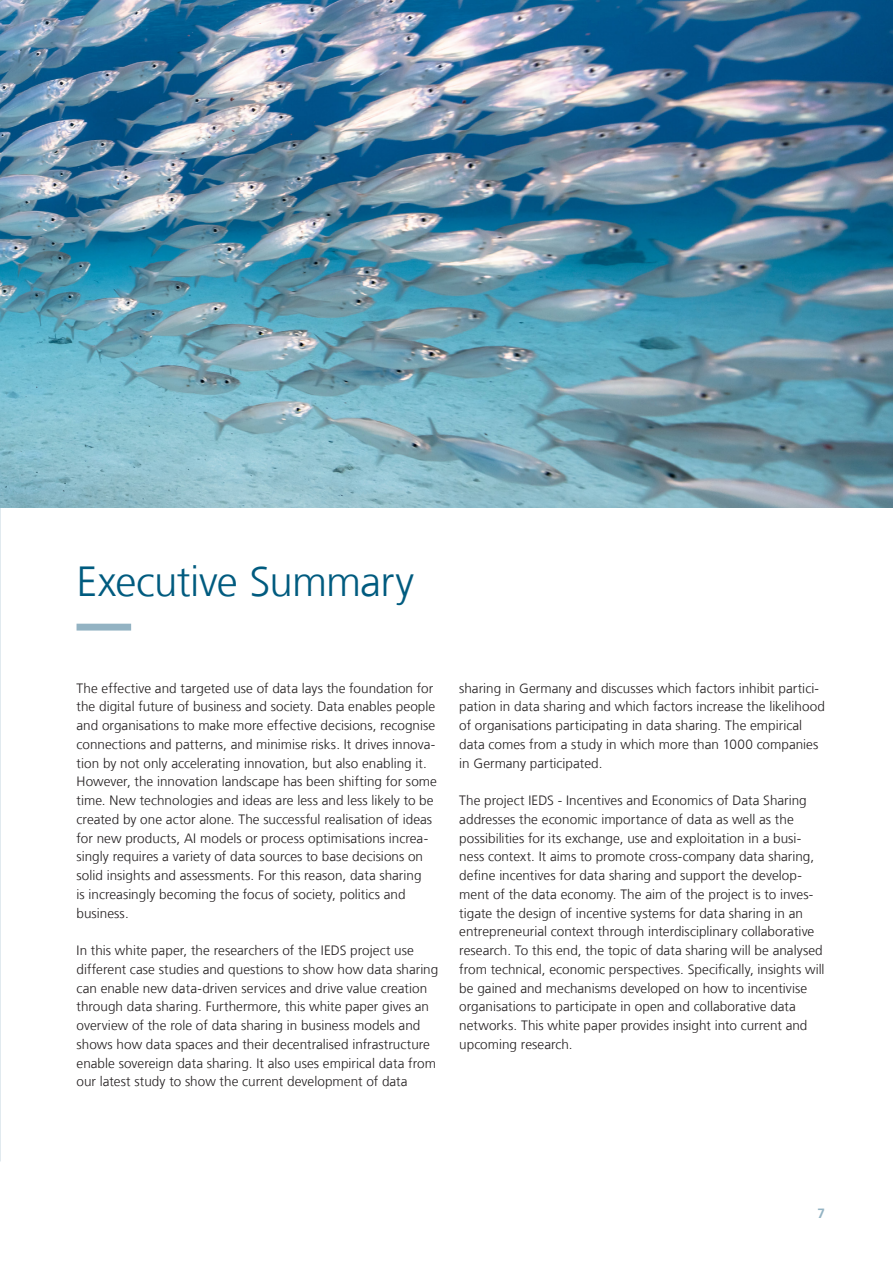
<style>
.page{position:relative;width:893px;height:1263px;background:#fff}
.page>*{position:absolute;margin:0;border:0;box-sizing:border-box;transform-origin:0 0}
.Ueberschrift_28_33_6{font:300 42px "Frutiger LT Com";letter-spacing:-.02em;color:#005b7f}
.Fliesstext_9_12_5_sc{font:300 13.5px/18.8px "Frutiger LT Com";color:#231f20}
.t1{font:700 13.5px "Frutiger LT Com";color:#93b3c3}
</style>
<div class="page">
<svg style="left:77px;top:624px;width:55px;height:6px"></svg>
<hr style="left:0;top:149px;width:1px;height:1012px;background:#c4d5df">
<img style="left:0;top:0;width:893px;height:507px">
<p class="Ueberschrift_28_33_6" style="left:77px;top:557px;width:339px">Executive Summary</p>
<p class="Fliesstext_9_12_5_sc" style="left:77px;top:679px;width:362px">The effective and targeted use of data lays the foundation for the digital future of business and society. Data enables people and organisations to make more effective decisions, recognise connections and patterns, and minimise risks. It drives innova&shy;tion by not only accelerating innovation, but also enabling it.<br>However, the innovation landscape has been shifting for some time. New technologies and ideas are less and less likely to be created by one actor alone. The successful realisation of ideas for new products, AI models or process optimisations increa&shy;singly requires a variety of data sources to base decisions on solid insights and assessments. For this reason, data sharing<br>is increasingly becoming the focus of society, politics and business.</p>
<p class="Fliesstext_9_12_5_sc" style="left:77px;top:941px;width:363px">In this white paper, the researchers of the IEDS project use different case studies and questions to show how data sharing can enable new data-driven services and drive value creation through data sharing. Furthermore, this white paper gives an overview of the role of data sharing in business models and shows how data spaces and their decentralised infrastructure enable sovereign data sharing. It also uses empirical data from our latest study to show the current development of data</p>
<p class="Fliesstext_9_12_5_sc" style="left:459px;top:679px;width:367px">sharing in Germany and discusses which factors inhibit partici&shy;pation in data sharing and which factors increase the likelihood of organisations participating in data sharing. The empirical data comes from a study in which more than 1000 companies in Germany participated.</p>
<p class="Fliesstext_9_12_5_sc" style="left:459px;top:791px;width:367px">The project IEDS - Incentives and Economics of Data Sharing addresses the economic importance of data as well as the possibilities for its exchange, use and exploitation in a busi&shy;ness context. It aims to promote cross-company data sharing, define incentives for data sharing and support the develop&shy;ment of the data economy. The aim of the project is to inves&shy;tigate the design of incentive systems for data sharing in an entrepreneurial context through interdisciplinary collaborative research. To this end, the topic of data sharing will be analysed from technical, economic perspectives. Specifically, insights will be gained and mechanisms developed on how to incentivise organisations to participate in open and collaborative data networks. This white paper provides insight into current and upcoming research.</p>
<p class="t1" style="left:817px;top:1205px;width:9px">7</p>
</div>
